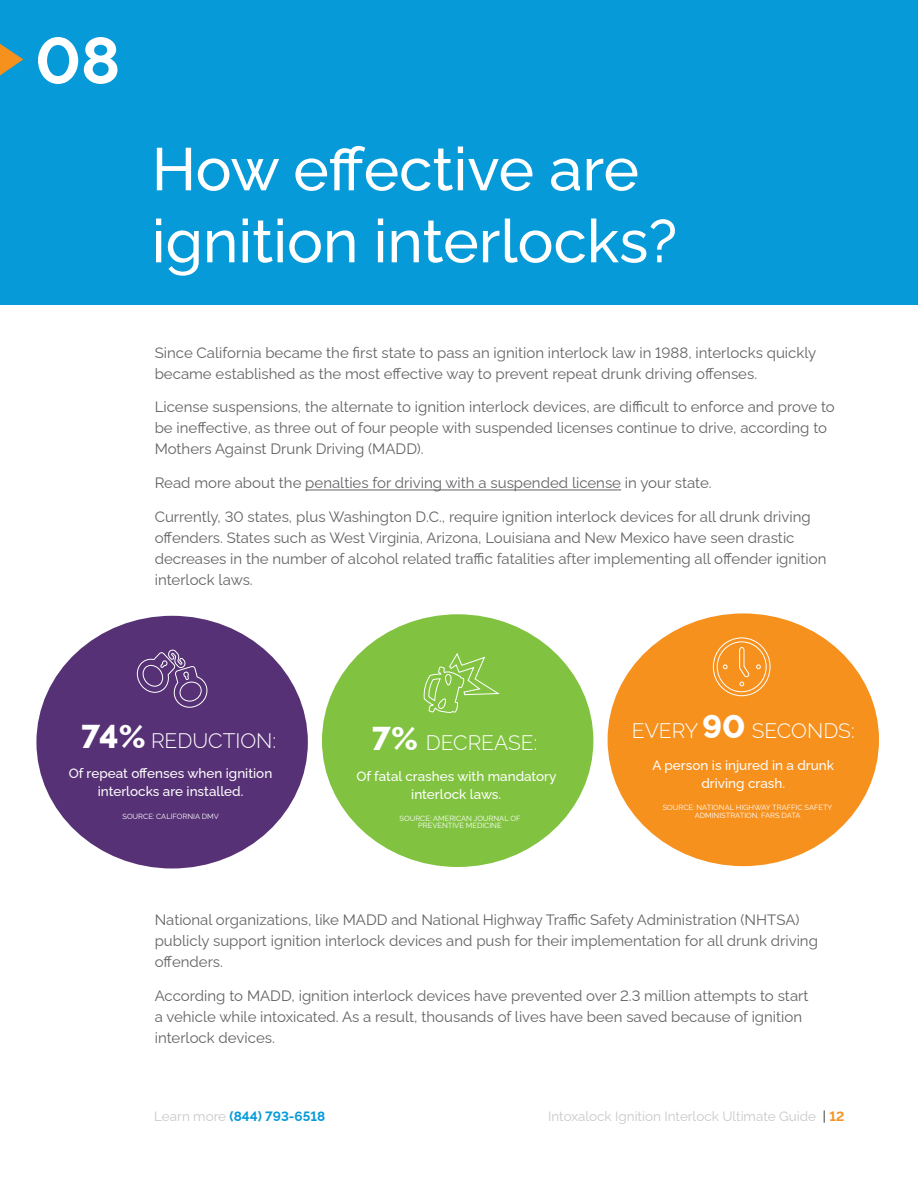
<style>
.page{position:relative;width:918px;height:1188px;background:#fff}
.page>*{position:absolute;margin:0;border:0;box-sizing:border-box;transform-origin:0 0}
.t1{font:700 65.25px "Raleway";color:#fff}
.heading1{font:500 60px/72px "Raleway";color:#fff}
.t2{font:300 21px "Raleway";color:#fff}
.body_copy{font:15px/21px "Raleway";color:#636366}
.body_copy-2{font:500 13.5px/18px "Raleway";color:#fff;text-align:center}
.t3{font:13.5px "Raleway";color:#c8c9c9}
.t4{font:700 13.5px "Raleway";color:#069ad9}
.source{font:7.5px/7.5px "Raleway";color:#fff;text-align:center}
.s1{font-weight:800;font-size:33px}
.s2{font-weight:400;color:#c8c9c9}
.s3{color:#231f20}
.s4{font-weight:700;color:#f6911e}
</style>
<div class="page">
<div style="left:0;top:0;width:918px;height:305px;background:#069ad9"></div>
<svg style="left:0;top:44px;width:23px;height:31px"></svg>
<hr style="left:305px;top:490px;width:316px;height:1px;background:#636366">
<div style="left:36px;top:616px;width:272px;height:252px;background:#573175;border-radius:50%"></div>
<svg style="left:137px;top:649px;width:71px;height:59px"></svg>
<div style="left:322px;top:614px;width:271px;height:253px;background:#81c340;border-radius:50%"></div>
<div style="left:608px;top:613px;width:271px;height:253px;background:#f6911e;border-radius:50%"></div>
<svg style="left:713px;top:637px;width:58px;height:59px"></svg>
<svg style="left:424px;top:653px;width:76px;height:60px"></svg>
<p class="t1" style="left:35px;top:8px;width:87px">08</p>
<p class="heading1" style="left:152px;top:126px;width:527px">How effective are ignition interlocks?</p>
<p class="body_copy" style="left:155px;top:340px;width:663px">Since California became the first state to pass an ignition interlock law in 1988, interlocks quickly became established as the most effective way to prevent repeat drunk driving offenses.</p>
<p class="body_copy" style="left:155px;top:395px;width:682px">License suspensions, the alternate to ignition interlock devices, are difficult to enforce and prove to be ineffective, as three out of four people with suspended licenses continue to drive, according to<br>Mothers Against Drunk Driving (MADD).</p>
<p class="body_copy" style="left:155px;top:471px;width:558px">Read more about the penalties for driving with a suspended license in your state.</p>
<p class="body_copy" style="left:155px;top:505px;width:673px">Currently, 30 states, plus Washington D.C., require ignition interlock devices for all drunk driving offenders. States such as West Virginia, Arizona, Louisiana and New Mexico have seen drastic decreases in the number of alcohol related traffic fatalities after implementing all offender ignition interlock laws.</p>
<p class="t2" style="left:81px;top:724px;width:196px"><span class="s1">74%</span> REDUCTION:</p>
<p class="body_copy-2" style="left:69px;top:763px;width:205px">Of repeat offenses when ignition interlocks are installed.</p>
<p class="source" style="left:122px;top:811px;width:98px">SOURCE: CALIFORNIA DMV</p>
<p class="t2" style="left:372px;top:726px;width:167px"><span class="s1">7%</span> DECREASE:</p>
<p class="body_copy-2" style="left:356px;top:765px;width:202px">Of fatal crashes with mandatory interlock laws.</p>
<p class="source" style="left:400px;top:814px;width:122px">SOURCE: AMERICAN JOURNAL OF<br>PREVENTIVE MEDICINE</p>
<p class="t2" style="left:632px;top:714px;width:224px">EVERY <span class="s1">90</span> SECONDS:</p>
<p class="body_copy-2" style="left:652px;top:754px;width:183px">A person is injured in a drunk driving crash.</p>
<p class="source" style="left:663px;top:803px;width:171px">SOURCE: NATIONAL HIGHWAY TRAFFIC SAFETY<br>ADMINISTRATION, FARS DATA</p>
<p class="body_copy" style="left:155px;top:908px;width:665px">National organizations, like MADD and National Highway Traffic Safety Administration (NHTSA) publicly support ignition interlock devices and push for their implementation for all drunk driving offenders.</p>
<p class="body_copy" style="left:155px;top:984px;width:655px">According to MADD, ignition interlock devices have prevented over 2.3 million attempts to start a vehicle while intoxicated. As a result, thousands of lives have been saved because of ignition interlock devices.</p>
<p class="t4" style="left:154px;top:1105px;width:172px"><span class="s2">Learn more</span> (844) 793-6518</p>
<p class="t3" style="left:548px;top:1106px;width:298px">Intoxalock Ignition Interlock Ultimate Guide <span class="s3">|</span> <span class="s4">12</span></p>
</div>
